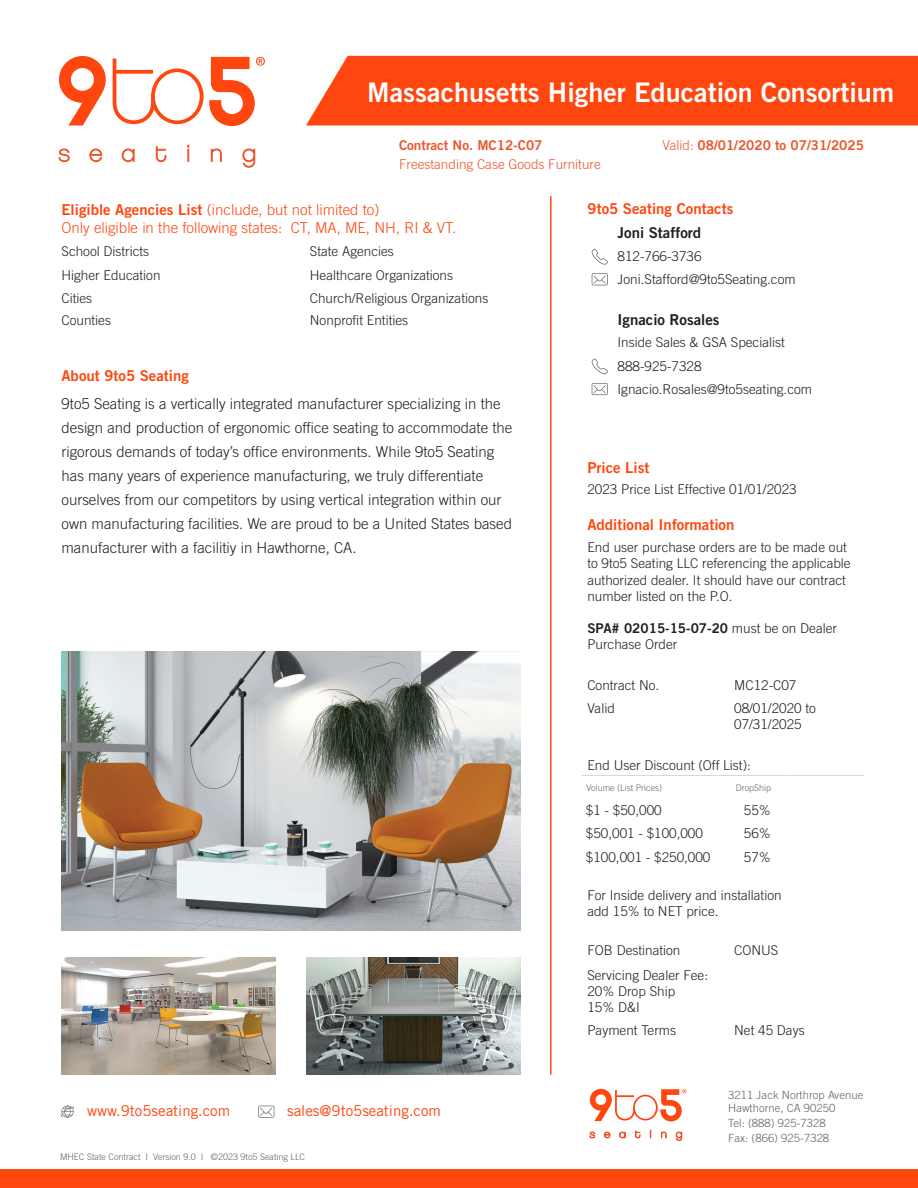
<style>
.page{position:relative;width:918px;height:1188px;background:#fff}
.page>*{position:absolute;margin:0;border:0;box-sizing:border-box;transform-origin:0 0}
.t1{font:27px "Trade Gothic Bold Two";color:#fff}
.t2{font:300 15px/24px "Trade Gothic";color:#231f20}
.t3{font:300 15px "Trade Gothic";color:#ff460f}
.t4{font:15px "Trade Gothic Bold Two";color:#ff460f}
.t5{font:15px "Trade Gothic";color:#ff460f}
.t6{font:15px "Trade Gothic Bold Two";color:#231f20}
.t7{font:300 13.5px/16.2px "Trade Gothic";color:#231f20}
.t8{font:13.5px "Trade Gothic Bold Two";color:#ed562d}
.t9{font:300 13.5px "Trade Gothic";color:#ed562d}
.t10{font:300 11.25px "Trade Gothic";letter-spacing:.005em;color:#636366}
.t11{font:300 9px "Trade Gothic";color:#636366}
.s1{font-family:"Trade Gothic";font-weight:300}
.s2{font-family:"Trade Gothic Bold Two";font-weight:400}
</style>
<div class="page">
<img style="left:61px;top:652px;width:459px;height:279px">
<hr style="left:581px;top:775px;width:147px;height:1px;background:#d4d5d7">
<hr style="left:728px;top:775px;width:56px;height:1px;background:#d4d5d7">
<hr style="left:784px;top:775px;width:80px;height:1px;background:#d4d5d7">
<hr style="left:550px;top:196px;width:2px;height:879px;background:#ff460f">
<svg style="left:589px;top:1132px;width:6px;height:6px"></svg>
<svg style="left:604px;top:1132px;width:6px;height:6px"></svg>
<svg style="left:619px;top:1132px;width:7px;height:6px"></svg>
<svg style="left:635px;top:1131px;width:5px;height:7px"></svg>
<svg style="left:661px;top:1132px;width:5px;height:6px"></svg>
<svg style="left:676px;top:1132px;width:6px;height:9px"></svg>
<svg style="left:590px;top:1089px;width:97px;height:32px"></svg>
<div style="left:0;top:1169px;width:918px;height:19px;background:#ff460f"></div>
<svg style="left:59px;top:56px;width:47px;height:69px"></svg>
<svg style="left:58px;top:148px;width:12px;height:14px"></svg>
<svg style="left:89px;top:148px;width:14px;height:14px"></svg>
<svg style="left:121px;top:148px;width:14px;height:14px"></svg>
<svg style="left:155px;top:146px;width:12px;height:16px"></svg>
<svg style="left:187px;top:145px;width:2px;height:17px"></svg>
<svg style="left:211px;top:148px;width:11px;height:14px"></svg>
<svg style="left:242px;top:148px;width:14px;height:20px"></svg>
<svg style="left:113px;top:57px;width:152px;height:69px"></svg>
<div style="left:306px;top:56px;width:612px;height:69px;background:#ff460f"></div>
<svg style="left:61px;top:1106px;width:13px;height:12px"></svg>
<svg style="left:258px;top:1106px;width:16px;height:12px"></svg>
<img style="left:61px;top:958px;width:214px;height:116px">
<img style="left:306px;top:958px;width:214px;height:117px">
<svg style="left:592px;top:383px;width:16px;height:12px"></svg>
<svg style="left:592px;top:273px;width:16px;height:12px"></svg>
<svg style="left:592px;top:359px;width:16px;height:15px"></svg>
<svg style="left:592px;top:249px;width:16px;height:16px"></svg>
<p class="t1" style="left:367px;top:75px;width:529px">Massachusetts Higher Education Consortium</p>
<p class="t8" style="left:399px;top:137px;width:145px">Contract No. MC12-C07</p>
<p class="t8" style="left:663px;top:137px;width:203px"><span class="s1">Valid:</span> 08/01/2020 to 07/31/2025</p>
<p class="t9" style="left:399px;top:156px;width:203px">Freestanding Case Goods Furniture</p>
<p class="t3" style="left:62px;top:201px;width:319px"><span class="s2">Eligible Agencies List</span> (include, but not limited to)</p>
<p class="t3" style="left:62px;top:219px;width:396px">Only eligible in the following states: CT, MA, ME, NH, RI &amp; VT.</p>
<p class="t7" style="left:62px;top:243px;width:89px">School Districts</p>
<p class="t7" style="left:310px;top:243px;width:86px">State Agencies</p>
<p class="t7" style="left:62px;top:267px;width:101px">Higher Education</p>
<p class="t7" style="left:310px;top:267px;width:145px">Healthcare Organizations</p>
<p class="t7" style="left:62px;top:289px;width:32px">Cities</p>
<p class="t7" style="left:310px;top:289px;width:180px">Church/Religious Organizations</p>
<p class="t7" style="left:62px;top:312px;width:51px">Counties</p>
<p class="t7" style="left:310px;top:312px;width:100px">Nonprofit Entities</p>
<p class="t4" style="left:62px;top:366px;width:129px">About 9to5 Seating</p>
<p class="t2" style="left:62px;top:392px;width:452px">9to5 Seating is a vertically integrated manufacturer specializing in the design and production of ergonomic office seating to accommodate the rigorous demands of today’s office environments. While 9to5 Seating has many years of experience manufacturing, we truly differentiate ourselves from our competitors by using vertical integration within our own manufacturing facilities. We are proud to be a United States based manufacturer with a facilitiy in Hawthorne, CA.</p>
<p class="t5" style="left:87px;top:1102px;width:145px">www.9to5seating.com</p>
<p class="t5" style="left:287px;top:1102px;width:156px">sales@9to5seating.com</p>
<p class="t11" style="left:60px;top:1152px;width:247px">MHEC State Contract I Version 9.0 I ©2023 9to5 Seating LLC</p>
<p class="t4" style="left:588px;top:200px;width:147px">9to5 Seating Contacts</p>
<p class="t6" style="left:618px;top:224px;width:85px">Joni Stafford</p>
<p class="t7" style="left:618px;top:248px;width:86px">812-766-3736</p>
<p class="t7" style="left:618px;top:271px;width:180px">Joni.Stafford@9to5Seating.com</p>
<p class="t6" style="left:618px;top:310px;width:104px">Ignacio Rosales</p>
<p class="t7" style="left:618px;top:334px;width:169px">Inside Sales &amp; GSA Specialist</p>
<p class="t7" style="left:618px;top:358px;width:86px">888-925-7328</p>
<p class="t7" style="left:618px;top:381px;width:196px">Ignacio.Rosales@9to5seating.com</p>
<p class="t4" style="left:587px;top:458px;width:64px">Price List</p>
<p class="t7" style="left:587px;top:481px;width:211px">2023 Price List Effective 01/01/2023</p>
<p class="t4" style="left:587px;top:515px;width:149px">Additional Information</p>
<p class="t7" style="left:587px;top:539px;width:265px">End user purchase orders are to be made out to 9to5 Seating LLC referencing the applicable authorized dealer. It should have our contract number listed on the P.O.</p>
<p class="t7" style="left:587px;top:620px;width:251px"><span class="s2">SPA# 02015-15-07-20</span> must be on Dealer<br>Purchase Order</p>
<p class="t7" style="left:587px;top:677px;width:74px">Contract No.</p>
<p class="t7" style="left:734px;top:677px;width:64px">MC12-C07</p>
<p class="t7" style="left:587px;top:700px;width:29px">Valid</p>
<p class="t7" style="left:734px;top:700px;width:83px">08/01/2020 to<br>07/31/2025</p>
<p class="t7" style="left:587px;top:757px;width:165px">End User Discount (Off List):</p>
<p class="t11" style="left:586px;top:783px;width:77px">Volume (List Prices)</p>
<p class="t11" style="left:736px;top:783px;width:37px">DropShip</p>
<p class="t7" style="left:586px;top:801px;width:77px">$1 - $50,000</p>
<p class="t7" style="left:744px;top:801px;width:29px">55%</p>
<p class="t7" style="left:586px;top:825px;width:119px">$50,001 - $100,000</p>
<p class="t7" style="left:744px;top:825px;width:29px">56%</p>
<p class="t7" style="left:586px;top:849px;width:126px">$100,001 - $250,000</p>
<p class="t7" style="left:744px;top:849px;width:29px">57%</p>
<p class="t7" style="left:587px;top:886px;width:196px">For Inside delivery and installation</p>
<p class="t7" style="left:587px;top:903px;width:133px">add 15% to NET price.</p>
<p class="t7" style="left:587px;top:941px;width:95px">FOB Destination</p>
<p class="t7" style="left:587px;top:967px;width:122px">Servicing Dealer Fee:</p>
<p class="t7" style="left:587px;top:983px;width:89px">20% Drop Ship</p>
<p class="t7" style="left:587px;top:999px;width:54px">15% D&amp;I</p>
<p class="t7" style="left:734px;top:941px;width:46px">CONUS</p>
<p class="t7" style="left:587px;top:1022px;width:90px">Payment Terms</p>
<p class="t7" style="left:734px;top:1022px;width:72px">Net 45 Days</p>
<p class="t10" style="left:728px;top:1088px;width:137px">3211 Jack Northrop Avenue</p>
<p class="t10" style="left:728px;top:1102px;width:109px">Hawthorne, CA 90250</p>
<p class="t10" style="left:728px;top:1116px;width:99px">Tel: (888) 925-7328</p>
<p class="t10" style="left:728px;top:1131px;width:103px">Fax: (866) 925-7328</p>
</div>
